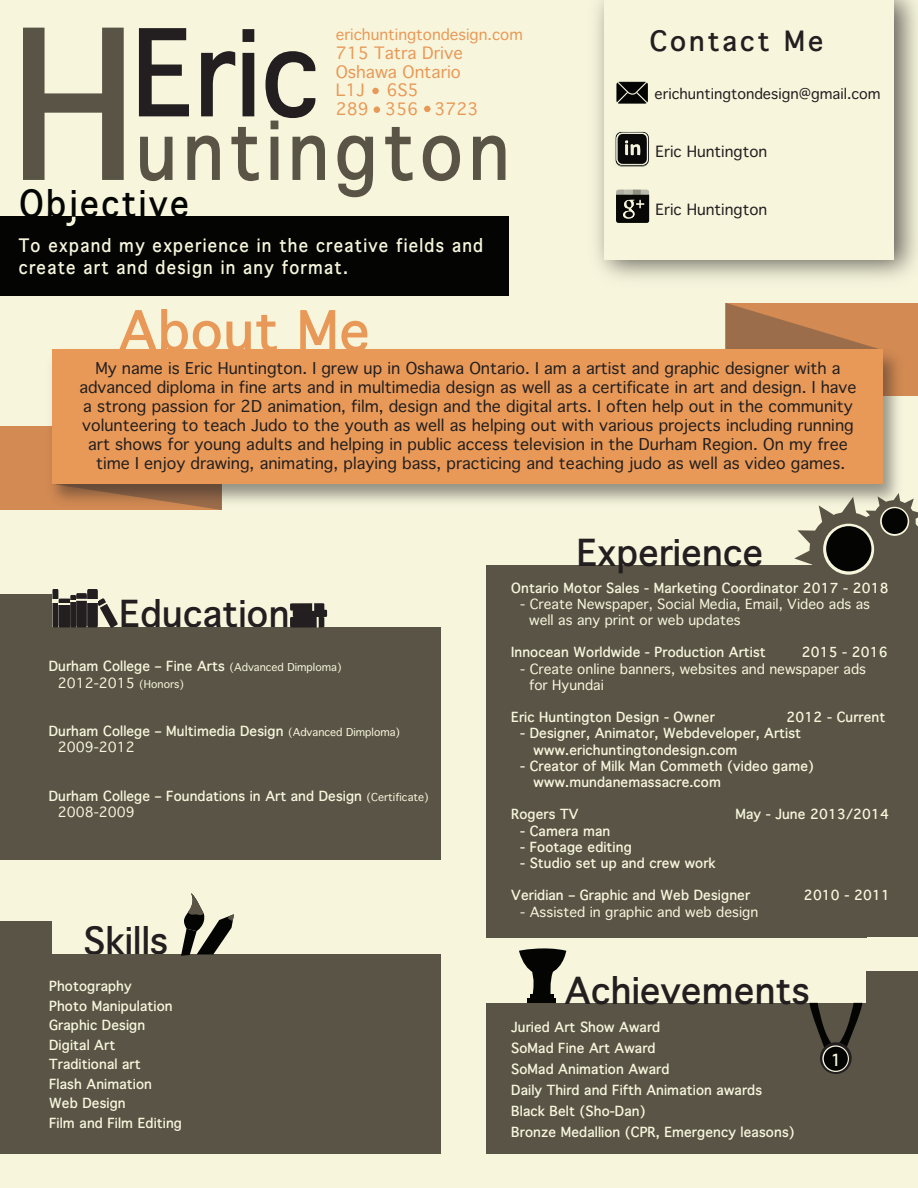
<style>
.page{position:relative;width:918px;height:1188px;background:#f7f6dd}
.page>*{position:absolute;margin:0;border:0;box-sizing:border-box;transform-origin:0 0}
.t1{font:700 201px "Thonburi";color:#595445;scale:.91 1}
.t2{font:700 116.4px "Thonburi";color:#231f20;scale:.93 1}
.t3{font:700 79.2px "Thonburi";letter-spacing:.065em;color:#595445;scale:.91 1}
.t4{font:700 54px "Thonburi";color:#e99957}
.t5{font:700 36px "Thonburi";color:#231f20}
.t6{font:700 36px "Thonburi";letter-spacing:.065em;color:#040503;scale:.93 1}
.t7{font:700 27px "Thonburi";letter-spacing:.1em;color:#231f20}
.t8{font:700 18px/21.6px "Thonburi";letter-spacing:.065em;color:#f7f6dd;scale:.93 1}
.t9{font:16.5px/18.8px "Thonburi";color:#e99957;text-align:justify}
.t10{font:700 16.35px "Thonburi";color:#f7f6dd}
.t11{font:15.75px/18.9px "Thonburi";color:#231f20;text-align:center}
.t12{font:15px "Thonburi";color:#231f20}
.t13{font:15px "Thonburi";color:#e99957}
.t14{font:14.25px "Thonburi";color:#231f20}
.t15{font:700 13.5px/19.5px "Thonburi";color:#f7f6dd}
.t16{font:13.5px/16.2px "Thonburi";color:#f7f6dd}
.t17{font:10.5px/16.2px "Thonburi";color:#f7f6dd}
.s1{font-weight:700;font-size:13.5px}
.s2{font-size:13.5px}
.s3{font-weight:400;font-size:10.5px}
.s4{font-weight:400}
</style>
<div class="page">
<div style="left:862px;top:527px;width:56px;height:410px;background:#595445"></div>
<div style="left:810px;top:512px;width:76px;height:76px;background:#595445;border-radius:50%"></div>
<svg style="left:794px;top:513px;width:40px;height:52px"></svg>
<svg style="left:864px;top:498px;width:54px;height:46px"></svg>
<svg style="left:880px;top:507px;width:29px;height:29px"></svg>
<div style="left:882px;top:508px;width:26px;height:26px;background:#040503;border-radius:50%"></div>
<div style="left:0;top:217px;width:508px;height:79px;background:#040503"></div>
<div style="left:0;top:594px;width:52px;height:266px;background:#595445"></div>
<div style="left:46px;top:627px;width:395px;height:233px;background:#595445"></div>
<svg style="left:290px;top:603px;width:38px;height:25px"></svg>
<svg style="left:52px;top:589px;width:66px;height:39px"></svg>
<div style="left:0;top:921px;width:52px;height:233px;background:#595445"></div>
<div style="left:46px;top:954px;width:395px;height:200px;background:#595445"></div>
<div style="left:486px;top:565px;width:381px;height:372px;background:#595445"></div>
<div style="left:866px;top:971px;width:52px;height:183px;background:#595445"></div>
<div style="left:486px;top:1003px;width:387px;height:151px;background:#595445"></div>
<svg style="left:181px;top:893px;width:53px;height:63px"></svg>
<svg style="left:823px;top:524px;width:51px;height:51px"></svg>
<div style="left:826px;top:526px;width:45px;height:45px;background:#040503;border-radius:50%"></div>
<svg style="left:67px;top:217px;width:9px;height:9px"></svg>
<div style="left:0;top:426px;width:222px;height:84px;background:#d38a53"></div>
<div style="left:726px;top:303px;width:192px;height:92px;background:#d38a53"></div>
<svg style="left:726px;top:303px;width:129px;height:39px"></svg>
<img style="left:51px;top:342px;width:857px;height:171px">
<div style="left:52px;top:350px;width:831px;height:134px;background:#e99957"></div>
<svg style="left:519px;top:948px;width:47px;height:48px"></svg>
<div style="left:530px;top:994px;width:23px;height:5px;background:#040503"></div>
<hr style="left:527px;top:999px;width:29px;height:4px;background:#040503">
<svg style="left:840px;top:1003px;width:22px;height:43px"></svg>
<svg style="left:810px;top:1003px;width:21px;height:44px"></svg>
<svg style="left:820px;top:1042px;width:32px;height:32px"></svg>
<svg style="left:822px;top:1045px;width:27px;height:27px"></svg>
<div style="left:824px;top:1047px;width:24px;height:24px;background:#040503;border-radius:50%"></div>
<svg style="left:614px;top:131px;width:36px;height:36px"></svg>
<svg style="left:616px;top:81px;width:32px;height:23px"></svg>
<svg style="left:616px;top:189px;width:34px;height:34px"></svg>
<div style="left:372px;top:88px;width:7px;height:6px;background:#e99957;border-radius:50%"></div>
<div style="left:424px;top:106px;width:7px;height:6px;background:#e99957;border-radius:50%"></div>
<div style="left:374px;top:106px;width:6px;height:7px;background:#e99957;border-radius:50%"></div>
<h1 class="t1" style="left:11px;top:-61px;width:140px">H</h1>
<h2 class="t2" style="left:132px;top:-23px;width:204px">Eric</h2>
<p class="t13" style="left:336px;top:22px;width:188px">erichuntingtondesign.com</p>
<p class="t9" style="left:336px;top:43px;width:129px">715 Tatra Drive Oshawa Ontario L1J</p>
<p class="t9" style="left:386px;top:81px;width:33px">6S5</p>
<p class="t9" style="left:336px;top:100px;width:144px">289 356 3723</p>
<h3 class="t3" style="left:136px;top:85px;width:413px">untington</h3>
<h3 class="t6" style="left:19px;top:174px;width:184px">Objective</h3>
<h3 class="t8" style="left:19px;top:235px;width:501px">To expand my experience in the creative fields and create art and design in any format.</h3>
<h3 class="t4" style="left:118px;top:286px;width:254px">About Me</h3>
<h3 class="t7" style="left:650px;top:18px;width:175px">Contact Me</h3>
<p class="t14" style="left:655px;top:82px;width:228px">erichuntingtondesign@gmail.com</p>
<p class="t12" style="left:656px;top:139px;width:113px">Eric Huntington</p>
<p class="t12" style="left:656px;top:197px;width:113px">Eric Huntington</p>
<p class="t11" style="left:79px;top:359px;width:779px">My name is Eric Huntington. I grew up in Oshawa Ontario. I am a artist and graphic designer with a advanced diploma in fine arts and in multimedia design as well as a certificate in art and design. I have a strong passion for 2D animation, film, design and the digital arts. I often help out in the community volunteering to teach Judo to the youth as well as helping out with various projects including running art shows for young adults and helping in public access television in the Durham Region. On my free time I enjoy drawing, animating, playing bass, practicing and teaching judo as well as video games.</p>
<h3 class="t5" style="left:120px;top:584px;width:172px">Education</h3>
<p class="t17" style="left:58px;top:659px;width:285px;text-indent:-9px"><span class="s1">Durham College – Fine Arts</span> (Advanced Dimploma)<br><span class="s2">2012-2015</span> (Honors)</p>
<p class="t15" style="left:58px;top:723px;width:344px;line-height:16.2px;text-indent:-9px">Durham College – Multimedia Design <span class="s3">(Advanced Dimploma)<br></span><span class="s4">2009-2012</span></p>
<p class="t15" style="left:58px;top:788px;width:373px;line-height:16.2px;text-indent:-9px">Durham College – Foundations in Art and Design <span class="s3">(Certificate)<br></span><span class="s4">2008-2009</span></p>
<h3 class="t5" style="left:84px;top:911px;width:86px">Skills</h3>
<p class="t15" style="left:49px;top:977px;width:135px">Photography<br>Photo Manipulation<br>Graphic Design<br>Digital Art<br>Traditional art<br>Flash Animation<br>Web Design<br>Film and Film Editing</p>
<h3 class="t5" style="left:577px;top:523px;width:188px">Experience</h3>
<p class="t15" style="left:511px;top:578px;width:379px">Ontario Motor Sales - Marketing Coordinator 2017 - 2018</p>
<p class="t16" style="left:529px;top:596px;width:342px;text-indent:-9px">- Create Newspaper, Social Media, Email, Video ads as well as any print or web updates</p>
<p class="t15" style="left:511px;top:643px;width:256px">Innocean Worldwide - Production Artist</p>
<p class="t15" style="left:802px;top:643px;width:88px">2015 - 2016</p>
<p class="t16" style="left:529px;top:660px;width:338px;text-indent:-9px">- Create online banners, websites and newspaper ads for Hyundai</p>
<p class="t15" style="left:511px;top:708px;width:205px">Eric Huntington Design - Owner</p>
<p class="t15" style="left:787px;top:708px;width:100px">2012 - Current</p>
<p class="t15" style="left:534px;top:725px;width:269px;line-height:16.2px;text-indent:-13px">- Designer, Animator, Webdeveloper, Artist www.erichuntingtondesign.com</p>
<p class="t15" style="left:534px;top:758px;width:282px;line-height:16.2px;text-indent:-13px">- Creator of Milk Man Commeth (video game) www.mundanemassacre.com</p>
<p class="t15" style="left:511px;top:805px;width:69px">Rogers TV</p>
<p class="t15" style="left:736px;top:805px;width:155px">May - June 2013/2014</p>
<p class="t15" style="left:520px;top:821px;width:92px">- Camera man</p>
<p class="t15" style="left:520px;top:837px;width:113px">- Footage editing</p>
<p class="t15" style="left:520px;top:853px;width:197px">- Studio set up and crew work</p>
<p class="t15" style="left:511px;top:886px;width:240px">Veridian – Graphic and Web Designer</p>
<p class="t15" style="left:804px;top:886px;width:88px">2010 - 2011</p>
<p class="t16" style="left:520px;top:903px;width:240px">- Assisted in graphic and web design</p>
<h3 class="t5" style="left:565px;top:961px;width:247px">Achievements</h3>
<p class="t15" style="left:511px;top:1017px;width:285px;line-height:21px">Juried Art Show Award<br>SoMad Fine Art Award<br>SoMad Animation Award<br>Daily Third and Fifth Animation awards<br>Black Belt (Sho-Dan)<br>Bronze Medallion (CPR, Emergency leasons)</p>
<p class="t10" style="left:831px;top:1046px;width:12px">1</p>
</div>
